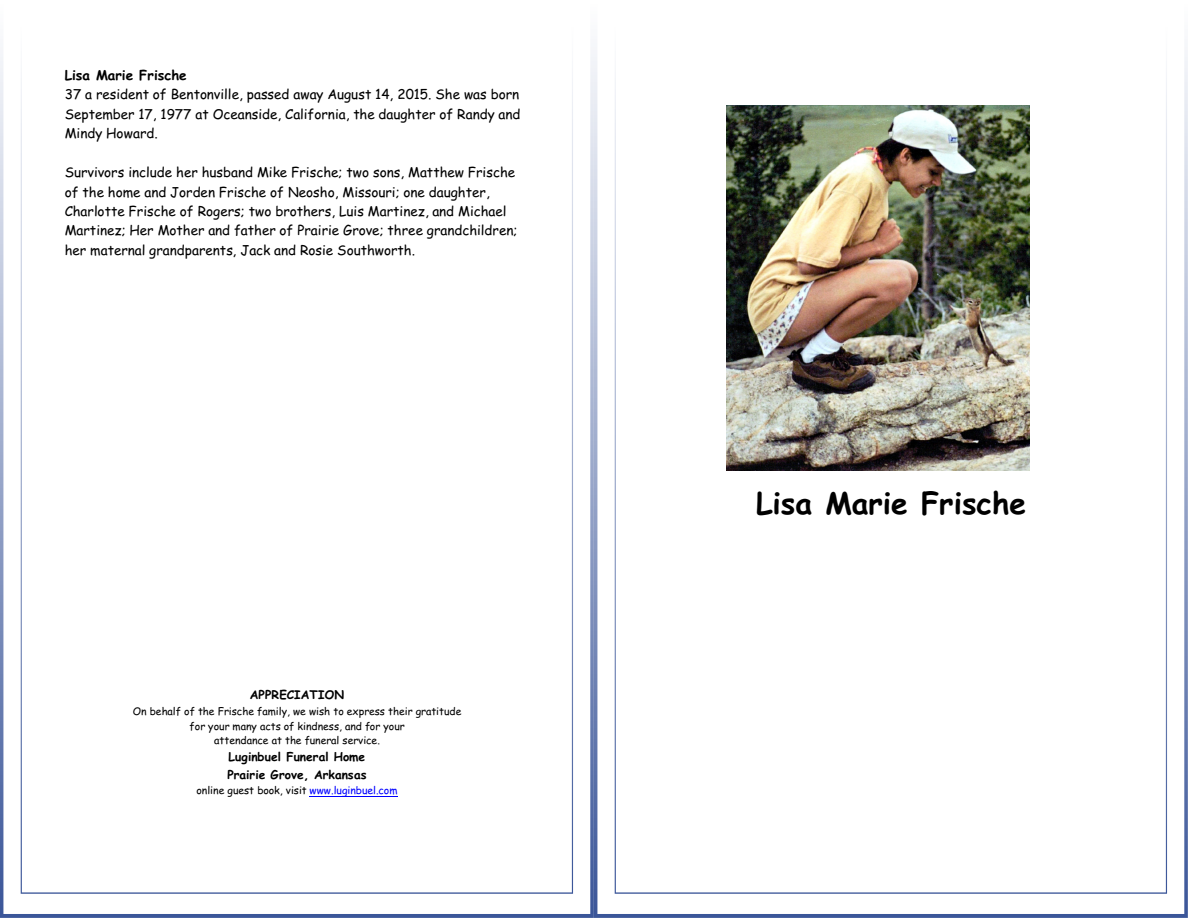
<style>
.page{position:relative;width:1188px;height:918px;background:#fff}
.page>*{position:absolute;margin:0;border:0;box-sizing:border-box;transform-origin:0 0}
.t1{font:700 30px "Comic Sans MS";color:#000}
.t2{font:13.5px/19.5px "Comic Sans MS";color:#000;text-align:justify}
.t3{font:700 13.5px "Comic Sans MS";color:#000}
.t4{font:700 12px/17.2px "Comic Sans MS";color:#000}
.t5{font:10.5px/15px "Comic Sans MS";color:#000;text-align:center}
.s1{color:#00f}
</style>
<div class="page">
<img style="left:0;top:50px;width:1188px;height:868px">
<img style="left:21px;top:50px;width:552px;height:844px">
<img style="left:615px;top:50px;width:552px;height:844px">
<hr style="left:310px;top:796px;width:88px;height:1px;background:#00f">
<img style="left:726px;top:105px;width:303px;height:365px">
<p class="t3" style="left:65px;top:69px;width:123px">Lisa Marie Frische</p>
<p class="t2" style="left:65px;top:86px;width:457px">37 a resident of Bentonville, passed away August 14, 2015. She was born September 17, 1977 at Oceanside, California, the daughter of Randy and Mindy Howard.</p>
<p class="t2" style="left:65px;top:164px;width:454px;text-align:left">Survivors include her husband Mike Frische; two sons, Matthew Frische of the home and Jorden Frische of Neosho, Missouri; one daughter, Charlotte Frische of Rogers; two brothers, Luis Martinez, and Michael Martinez; Her Mother and father of Prairie Grove; three grandchildren; her maternal grandparents, Jack and Rosie Southworth.</p>
<p class="t4" style="left:250px;top:687px;width:96px">APPRECIATION</p>
<p class="t5" style="left:133px;top:704px;width:330px">On behalf of the Frische family, we wish to express their gratitude for your many acts of kindness, and for your<br>attendance at the funeral service.</p>
<p class="t4" style="left:227px;top:749px;width:141px">Luginbuel Funeral Home<br>Prairie Grove, Arkansas</p>
<p class="t5" style="left:196px;top:784px;width:203px">online guest book, visit <span class="s1">www.luginbuel.com</span></p>
<h1 class="t1" style="left:756px;top:490px;width:272px">Lisa Marie Frische</h1>
</div>
